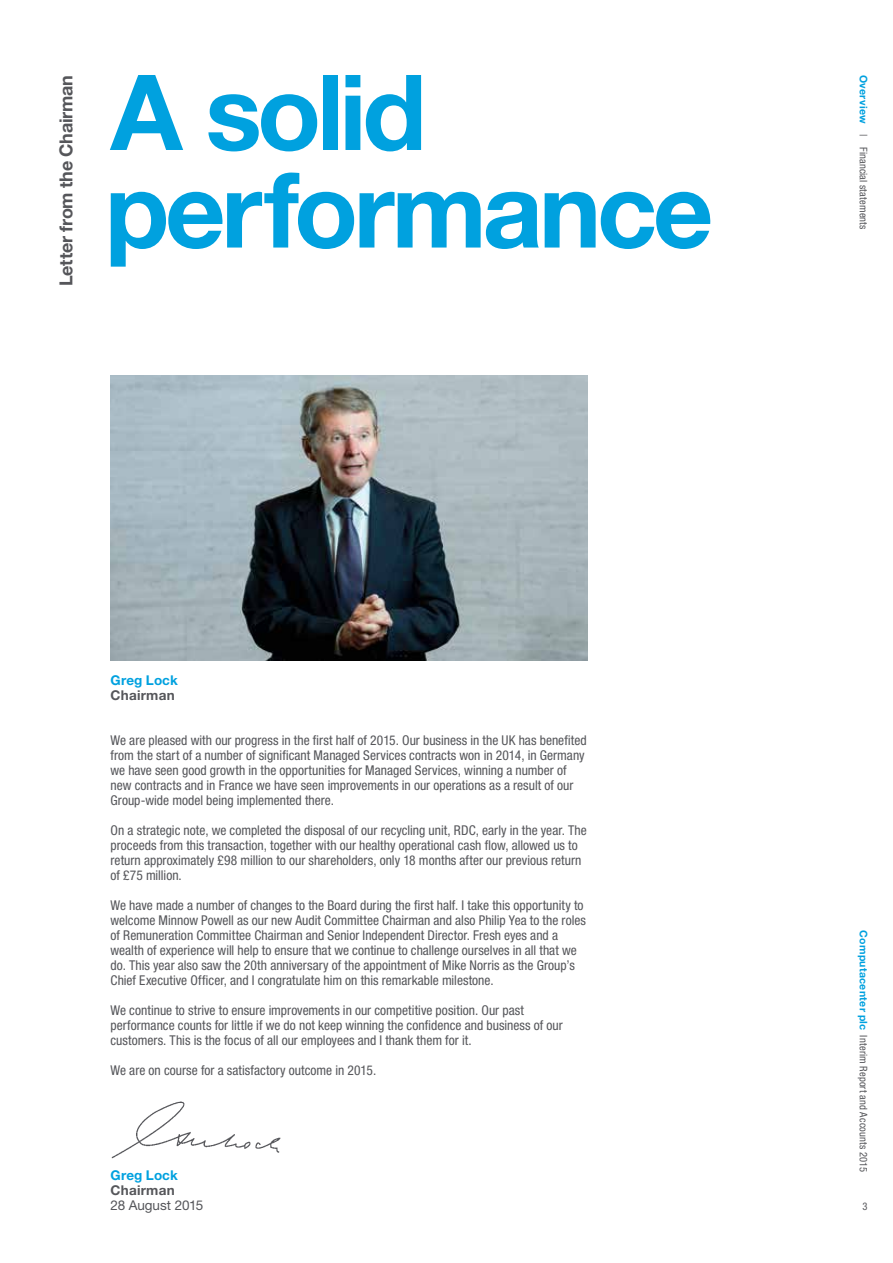
<style>
.page{position:relative;width:893px;height:1263px;background:#fff}
.page>*{position:absolute;margin:0;border:0;box-sizing:border-box;transform-origin:0 0}
.t1{font:700 105px/97.5px "Helvetica Neue LT Std";letter-spacing:-.04em;color:#00a1df}
.t2{font:700 18px "Helvetica Neue LT Std";letter-spacing:-.015em;color:#55565a}
.t3{font:condensed 13.5px/15px "Helvetica Neue LT Std";color:#55565a}
.t4{font:700 13.5px "Helvetica Neue LT Std";letter-spacing:.005em;color:#00a1df}
.t5{font:700 13.5px "Helvetica Neue LT Std";letter-spacing:.02em;color:#55565a}
.t6{font:13.5px "Helvetica Neue LT Std";letter-spacing:-.005em;color:#55565a}
.t7{font:condensed 10.5px "Helvetica Neue LT Std";letter-spacing:.015em;color:#55565a}
.s1{font-weight:700;font-stretch:normal;color:#00a1df}
</style>
<div class="page">
<img style="left:111px;top:375px;width:476px;height:285px">
<img style="left:111px;top:1101px;width:170px;height:58px">
<h2 class="t2" style="left:55px;top:286px;width:213px;rotate:-90deg">Letter from the Chairman</h2>
<h1 class="t1" style="left:105px;top:61px;width:610px">A solid performance</h1>
<p class="t7" style="left:870px;top:75px;width:156px;rotate:90deg"><span class="s1">Overview</span> | Financial statements</p>
<p class="t4" style="left:111px;top:671px;width:69px">Greg Lock</p>
<p class="t5" style="left:111px;top:686px;width:66px">Chairman</p>
<p class="t3" style="left:111px;top:732px;width:478px">We are pleased with our progress in the first half of 2015. Our business in the UK has benefited from the start of a number of significant Managed Services contracts won in 2014, in Germany we have seen good growth in the opportunities for Managed Services, winning a number of new contracts and in France we have seen improvements in our operations as a result of our Group-wide model being implemented there.</p>
<p class="t3" style="left:111px;top:822px;width:478px">On a strategic note, we completed the disposal of our recycling unit, RDC, early in the year. The proceeds from this transaction, together with our healthy operational cash flow, allowed us to return approximately £98 million to our shareholders, only 18 months after our previous return of £75 million.</p>
<p class="t3" style="left:111px;top:897px;width:477px">We have made a number of changes to the Board during the first half. I take this opportunity to welcome Minnow Powell as our new Audit Committee Chairman and also Philip Yea to the roles of Remuneration Committee Chairman and Senior Independent Director. Fresh eyes and a wealth of experience will help to ensure that we continue to challenge ourselves in all that we do. This year also saw the 20th anniversary of the appointment of Mike Norris as the Group’s Chief Executive Officer, and I congratulate him on this remarkable milestone.</p>
<p class="t3" style="left:111px;top:1002px;width:454px">We continue to strive to ensure improvements in our competitive position. Our past performance counts for little if we do not keep winning the confidence and business of our customers. This is the focus of all our employees and I thank them for it.</p>
<p class="t3" style="left:111px;top:1062px;width:267px">We are on course for a satisfactory outcome in 2015.</p>
<p class="t4" style="left:111px;top:1166px;width:69px">Greg Lock</p>
<p class="t5" style="left:111px;top:1181px;width:66px">Chairman</p>
<p class="t6" style="left:111px;top:1197px;width:94px">28 August 2015</p>
<p class="t7" style="left:870px;top:930px;width:243px;rotate:90deg"><span class="s1">Computacenter plc</span> Interim Report and Accounts 2015</p>
<p class="t7" style="left:862px;top:1200px;width:7px">3</p>
</div>
